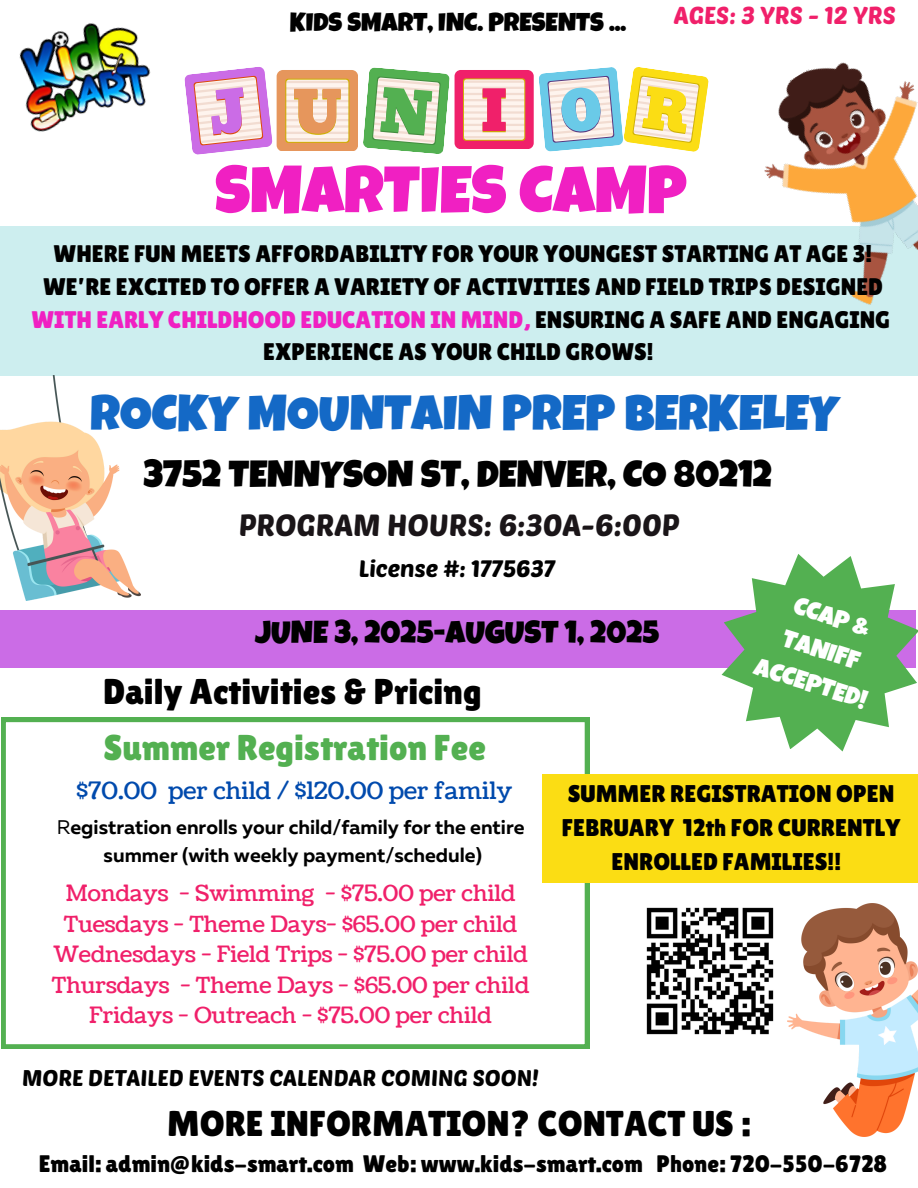
<style>
.page{position:relative;width:918px;height:1188px;background:#fff}
.page>*{position:absolute;margin:0;border:0;box-sizing:border-box;transform-origin:0 0}
.t1{font:66.15px "Luckiest Guy";color:#f020c2}
.t2{font:49.65px "Luckiest Guy";color:#1469c6}
.t3{font:37.65px "Luckiest Guy";color:#000}
.t4{font:35.85px "Lilita One";color:#000}
.t5{font:35.85px "Lilita One";color:#53b051}
.t6{font:31.65px "Luckiest Guy";color:#000}
.t7{font:30.15px "Poetsen One";color:#1a1518}
.t8{font:25.95px "Luckiest Guy";color:#000}
.t9{font:25.35px "Luckiest Guy";color:#fff}
.t10{font:24.15px/33.8px "Lilita One";color:#000;text-align:center}
.t11{font:24.15px "Poetsen One";color:#f0206a}
.t12{font:24px/32.7px "Lilita One";color:#000;text-align:center}
.t13{font:23.85px "Lilita One";color:#000}
.t14{font:23.85px "Coustard";color:#004aad}
.t15{font:23.4px "Poetsen One";color:#000}
.t16{font:22.35px "Coustard";color:#f0206a}
.t17{font:22.35px "Poetsen One";color:#000}
.t18{font:700 19.65px "Muller";color:#000}
.s1{color:#f020c2}
.s2{font-weight:400}
</style>
<div class="page">
<div style="left:0;top:610px;width:916px;height:57px;background:#cb6ce6"></div>
<img style="left:19px;top:23px;width:132px;height:109px">
<div style="left:0;top:226px;width:918px;height:149px;background:#cdeeef"></div>
<svg style="left:1px;top:718px;width:588px;height:330px"></svg>
<div style="left:542px;top:774px;width:376px;height:109px;background:#fbdd14"></div>
<img style="left:646px;top:907px;width:128px;height:128px">
<svg style="left:184px;top:67px;width:525px;height:88px"></svg>
<img style="left:787px;top:903px;width:131px;height:233px">
<img style="left:764px;top:62px;width:154px;height:243px">
<img style="left:0;top:375px;width:141px;height:225px">
<svg style="left:722px;top:554px;width:196px;height:197px"></svg>
<h6 class="t8" style="left:290px;top:13px;width:338px">KIDS SMART, INC. PRESENTS ...</h6>
<h4 class="t11" style="left:674px;top:-1px;width:224px">AGES: 3 YRS - 12 YRS</h4>
<p class="t1" style="left:215px;top:166px;width:473px">SMARTIES CAMP</p>
<h1 class="t12" style="left:31px;top:238px;width:860px">WHERE FUN MEETS AFFORDABILITY FOR YOUR YOUNGEST STARTING AT AGE 3!<br>WE’RE EXCITED TO OFFER A VARIETY OF ACTIVITIES AND FIELD TRIPS DESIGNED <span class="s1">WITH EARLY CHILDHOOD EDUCATION IN MIND,</span> ENSURING A SAFE AND ENGAGING EXPERIENCE AS YOUR CHILD GROWS!</h1>
<p class="t2" style="left:90px;top:396px;width:750px">ROCKY MOUNTAIN PREP BERKELEY</p>
<h2 class="t3" style="left:143px;top:460px;width:630px">3752 TENNYSON ST, DENVER, CO 80212</h2>
<h3 class="t7" style="left:239px;top:506px;width:442px">PROGRAM HOURS: 6:30A-6:00P</h3>
<p class="t15" style="left:359px;top:554px;width:198px">License #: 1775637</p>
<p class="t6" style="left:255px;top:621px;width:406px">JUNE 3, 2025-AUGUST 1, 2025</p>
<p class="t4" style="left:103px;top:671px;width:380px">Daily Activities &amp; Pricing</p>
<p class="t9" style="left:797px;top:596px;width:79px;rotate:17deg">CCAP &amp;</p>
<p class="t9" style="left:758px;top:657px;width:118px;rotate:17deg">ACCEPTED!</p>
<p class="t9" style="left:786px;top:629px;width:81px;rotate:17deg">TANIFF</p>
<h5 class="t5" style="left:103px;top:727px;width:384px">Summer Registration Fee</h5>
<h6 class="t14" style="left:77px;top:774px;width:438px">$70.00 per child / $120.00 per family</h6>
<h6 class="t18" style="left:57px;top:819px;width:469px"><span class="s2">R</span>egistration enrolls your child/family for the entire</h6>
<h6 class="t18" style="left:104px;top:847px;width:380px">summer (with weekly payment/schedule)</h6>
<p class="t16" style="left:66px;top:879px;width:451px">Mondays - Swimming - $75.00 per child</p>
<p class="t16" style="left:64px;top:909px;width:455px">Tuesdays - Theme Days- $65.00 per child</p>
<p class="t16" style="left:53px;top:939px;width:476px">Wednesdays - Field Trips - $75.00 per child</p>
<p class="t16" style="left:52px;top:970px;width:479px">Thursdays - Theme Days - $65.00 per child</p>
<p class="t16" style="left:89px;top:1000px;width:404px">Fridays - Outreach - $75.00 per child</p>
<p class="t10" style="left:562px;top:777px;width:340px">SUMMER REGISTRATION OPEN<br>FEBRUARY 12th FOR CURRENTLY<br>ENROLLED FAMILIES!!</p>
<p class="t17" style="left:22px;top:1063px;width:518px">MORE DETAILED EVENTS CALENDAR COMING SOON!</p>
<h5 class="t4" style="left:167px;top:1103px;width:585px">MORE INFORMATION? CONTACT US :</h5>
<h4 class="t13" style="left:39px;top:1150px;width:850px">Email: admin@kids-smart.com Web: www.kids-smart.com Phone: 720-550-6728</h4>
</div>
